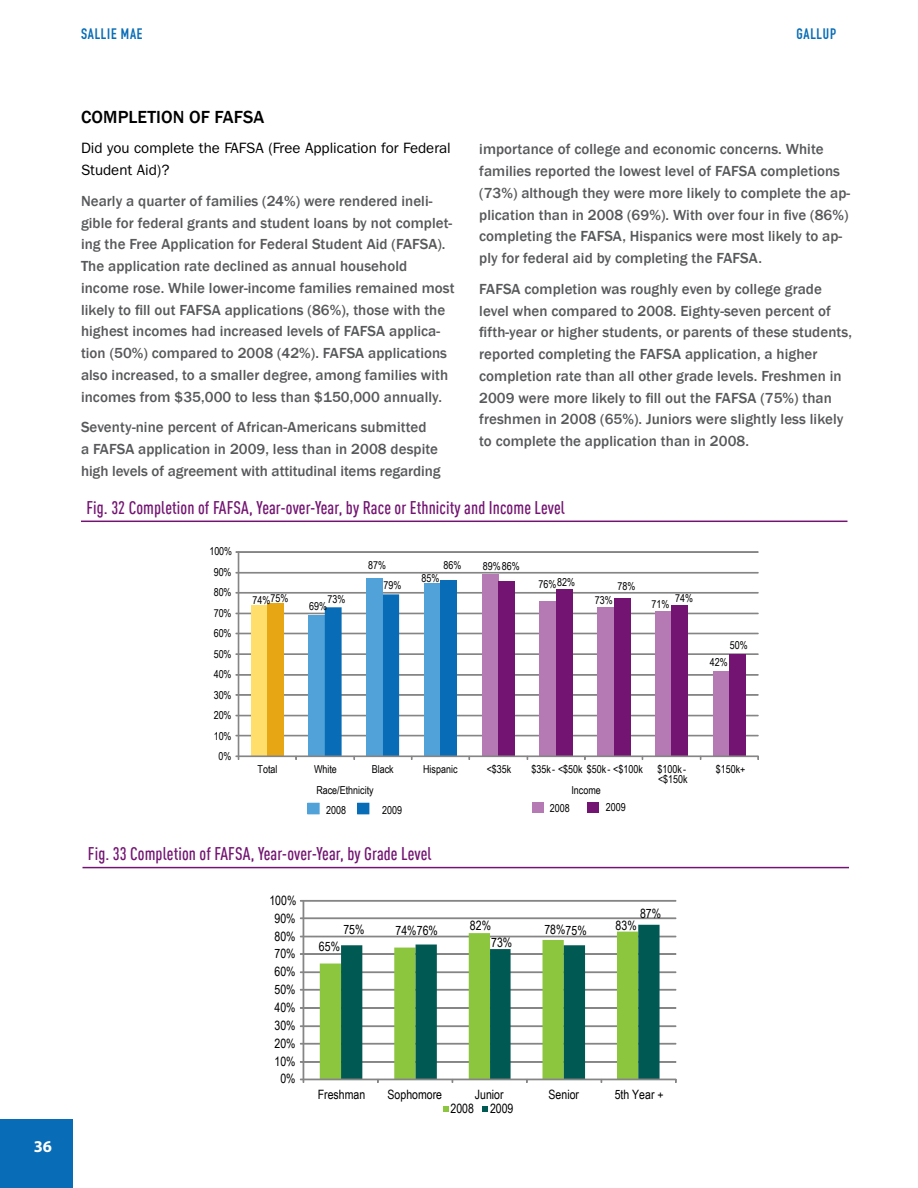
<style>
.page{position:relative;width:918px;height:1188px;background:#fff}
.page>*{position:absolute;margin:0;border:0;box-sizing:border-box;transform-origin:0 0}
.t1{font:500 18px "DIN Cond";letter-spacing:.005em;color:#731472}
.t2{font:500 18px "Franklin Gothic";letter-spacing:.005em;color:#000}
.t3{font:700 16.5px "Myriad Pro";color:#fff}
.t4{font:500 15px/21.8px "Franklin Gothic";letter-spacing:.005em;color:#58595b}
.t5{font:15px/21.8px "ITC Franklin Gothic Std";color:#000}
.t6{font:15px "DIN Engschrift Std";letter-spacing:.05em;color:#086cb6}
.t7{font:12.9px "Arial Narrow";color:#010101}
.t8{font:10.95px/9.8px "Arial Narrow";color:#010101}
</style>
<div class="page">
<div style="left:0;top:1119px;width:74px;height:69px;background:#086cb6"></div>
<hr style="left:81px;top:521px;width:767px;height:1px;background:#731472">
<div style="left:238px;top:551px;width:520px;height:2px;border:1px solid #868585"></div>
<div style="left:238px;top:572px;width:520px;height:1px;border:1px solid #868585"></div>
<div style="left:238px;top:592px;width:520px;height:1px;border:1px solid #868585"></div>
<div style="left:238px;top:613px;width:520px;height:1px;border:1px solid #868585"></div>
<div style="left:238px;top:633px;width:520px;height:1px;border:1px solid #868585"></div>
<div style="left:238px;top:654px;width:520px;height:1px;border:1px solid #868585"></div>
<div style="left:238px;top:674px;width:520px;height:2px;border:1px solid #868585"></div>
<div style="left:238px;top:694px;width:520px;height:2px;border:1px solid #868585"></div>
<div style="left:238px;top:715px;width:520px;height:1px;border:1px solid #868585"></div>
<div style="left:238px;top:735px;width:520px;height:1px;border:1px solid #868585"></div>
<div style="left:251px;top:605px;width:16px;height:152px;background:#ffde6c"></div>
<div style="left:309px;top:615px;width:16px;height:142px;background:#51a2d9"></div>
<div style="left:366px;top:578px;width:17px;height:179px;background:#51a2d9"></div>
<div style="left:424px;top:583px;width:16px;height:174px;background:#51a2d9"></div>
<div style="left:482px;top:574px;width:17px;height:183px;background:#b57ab4"></div>
<div style="left:539px;top:601px;width:17px;height:156px;background:#b57ab4"></div>
<div style="left:598px;top:607px;width:16px;height:150px;background:#b57ab4"></div>
<div style="left:655px;top:611px;width:17px;height:146px;background:#b57ab4"></div>
<div style="left:713px;top:671px;width:16px;height:86px;background:#b57ab4"></div>
<div style="left:267px;top:603px;width:17px;height:154px;background:#e7a614"></div>
<div style="left:440px;top:580px;width:17px;height:177px;background:#086cb6"></div>
<div style="left:499px;top:581px;width:16px;height:176px;background:#731472"></div>
<div style="left:556px;top:589px;width:17px;height:168px;background:#731472"></div>
<div style="left:614px;top:598px;width:17px;height:159px;background:#731472"></div>
<div style="left:672px;top:605px;width:16px;height:152px;background:#731472"></div>
<div style="left:729px;top:655px;width:17px;height:102px;background:#731472"></div>
<div style="left:238px;top:552px;width:1px;height:205px;border:1px solid #868585"></div>
<div style="left:238px;top:756px;width:520px;height:1px;border:1px solid #868585"></div>
<svg style="left:325px;top:594px;width:74px;height:166px"></svg>
<div style="left:533px;top:802px;width:11px;height:11px;background:#b57ab4"></div>
<div style="left:587px;top:802px;width:12px;height:11px;background:#731472"></div>
<svg style="left:307px;top:803px;width:13px;height:11px"></svg>
<svg style="left:357px;top:803px;width:12px;height:11px"></svg>
<div style="left:303px;top:900px;width:373px;height:2px;border:1px solid #868585"></div>
<div style="left:303px;top:918px;width:373px;height:1px;border:1px solid #868585"></div>
<div style="left:303px;top:936px;width:373px;height:1px;border:1px solid #868585"></div>
<div style="left:303px;top:953px;width:373px;height:2px;border:1px solid #868585"></div>
<div style="left:303px;top:972px;width:373px;height:1px;border:1px solid #868585"></div>
<div style="left:303px;top:989px;width:373px;height:2px;border:1px solid #868585"></div>
<div style="left:303px;top:1007px;width:373px;height:2px;border:1px solid #868585"></div>
<div style="left:303px;top:1025px;width:373px;height:2px;border:1px solid #868585"></div>
<div style="left:303px;top:1043px;width:373px;height:1px;border:1px solid #868585"></div>
<div style="left:303px;top:1061px;width:373px;height:2px;border:1px solid #868585"></div>
<svg style="left:320px;top:935px;width:21px;height:144px;fill:#8cc63f"></svg>
<svg style="left:341px;top:925px;width:319px;height:154px"></svg>
<div style="left:303px;top:900px;width:1px;height:180px;border:1px solid #868585"></div>
<div style="left:303px;top:1079px;width:373px;height:1px;border:1px solid #868585"></div>
<svg style="left:300px;top:1079px;width:4px;height:4px"></svg>
<svg style="left:443px;top:1106px;width:5px;height:6px"></svg>
<svg style="left:482px;top:1106px;width:6px;height:6px"></svg>
<hr style="left:82px;top:867px;width:767px;height:1px;background:#731472">
<p class="t3" style="left:34px;top:1136px;width:19px">36</p>
<p class="t6" style="left:81px;top:25px;width:63px">SALLIE MAE</p>
<p class="t6" style="left:796px;top:25px;width:34px">GALLUP</p>
<p class="t2" style="left:81px;top:105px;width:22px">Completion</p>
<p class="t2" style="left:189px;top:105px;width:77px">of FAFSA</p>
<p class="t5" style="left:81px;top:137px;width:371px">Did you complete the FAFSA (Free Application for Federal<br>Student Aid)?</p>
<p class="t4" style="left:81px;top:190px;width:375px">Nearly a quarter of families (24%) were rendered ineli&shy;gible for federal grants and student loans by not complet&shy;ing the Free Application for Federal Student Aid (FAFSA).<br>The application rate declined as annual household income rose. While lower-income families remained most likely to fill out FAFSA applications (86%), those with the highest incomes had increased levels of FAFSA applica&shy;tion (50%) compared to 2008 (42%). FAFSA applications also increased, to a smaller degree, among families with incomes from $35,000 to less than $150,000 annually.</p>
<p class="t4" style="left:81px;top:417px;width:361px">Seventy-nine percent of African-Americans submitted<br>a FAFSA application in 2009, less than in 2008 despite high levels of agreement with attitudinal items regarding</p>
<p class="t4" style="left:479px;top:139px;width:373px">importance of college and economic concerns. White families reported the lowest level of FAFSA completions (73%) although they were more likely to complete the ap&shy;plication than in 2008 (69%). With over four in five (86%) completing the FAFSA, Hispanics were most likely to ap&shy;ply for federal aid by completing the FAFSA.</p>
<p class="t4" style="left:479px;top:278px;width:374px">FAFSA completion was roughly even by college grade level when compared to 2008. Eighty-seven percent of fifth-year or higher students, or parents of these students, reported completing the FAFSA application, a higher completion rate than all other grade levels. Freshmen in 2009 were more likely to fill out the FAFSA (75%) than freshmen in 2008 (65%). Juniors were slightly less likely to complete the application than in 2008.</p>
<p class="t1" style="left:86px;top:497px;width:480px">Fig. 32 Completion of FAFSA, Year-over-Year, by Race or Ethnicity and Income Level</p>
<p class="t8" style="left:209px;top:546px;width:24px">100%</p>
<p class="t8" style="left:214px;top:567px;width:19px">90%</p>
<p class="t8" style="left:214px;top:587px;width:19px">80%</p>
<p class="t8" style="left:214px;top:608px;width:19px">70%</p>
<p class="t8" style="left:214px;top:628px;width:19px">60%</p>
<p class="t8" style="left:214px;top:649px;width:19px">50%</p>
<p class="t8" style="left:214px;top:669px;width:19px">40%</p>
<p class="t8" style="left:214px;top:690px;width:19px">30%</p>
<p class="t8" style="left:214px;top:710px;width:19px">20%</p>
<p class="t8" style="left:214px;top:730px;width:19px">10%</p>
<p class="t8" style="left:219px;top:751px;width:14px">0%</p>
<p class="t8" style="left:368px;top:560px;width:19px">87%</p>
<p class="t8" style="left:444px;top:560px;width:19px">86%</p>
<p class="t8" style="left:483px;top:561px;width:39px">89%86%</p>
<p class="t8" style="left:383px;top:580px;width:19px">79%</p>
<p class="t8" style="left:422px;top:573px;width:19px">85%</p>
<p class="t8" style="left:557px;top:577px;width:19px">82%</p>
<p class="t8" style="left:617px;top:581px;width:19px">78%</p>
<p class="t8" style="left:538px;top:579px;width:19px">76%</p>
<p class="t8" style="left:271px;top:593px;width:19px">75%</p>
<p class="t8" style="left:327px;top:594px;width:19px">73%</p>
<p class="t8" style="left:253px;top:594px;width:19px">74%</p>
<p class="t8" style="left:309px;top:601px;width:19px">69%</p>
<p class="t8" style="left:675px;top:593px;width:19px">74%</p>
<p class="t8" style="left:595px;top:595px;width:19px">73%</p>
<p class="t8" style="left:651px;top:599px;width:19px">71%</p>
<p class="t8" style="left:730px;top:640px;width:19px">50%</p>
<p class="t8" style="left:710px;top:656px;width:19px">42%</p>
<p class="t8" style="left:258px;top:764px;width:21px">Total</p>
<p class="t8" style="left:314px;top:764px;width:24px">White</p>
<p class="t8" style="left:372px;top:764px;width:23px">Black</p>
<p class="t8" style="left:423px;top:764px;width:36px">Hispanic</p>
<p class="t8" style="left:487px;top:764px;width:26px">&lt;$35k</p>
<p class="t8" style="left:532px;top:764px;width:113px">$35k - &lt;$50k $50k - &lt;$100k</p>
<p class="t8" style="left:657px;top:764px;width:32px">$100k - &lt;$150k</p>
<p class="t8" style="left:716px;top:764px;width:31px">$150k+</p>
<p class="t8" style="left:316px;top:785px;width:59px">Race/Ethnicity</p>
<p class="t8" style="left:571px;top:785px;width:31px">Income</p>
<p class="t8" style="left:550px;top:802px;width:21px">2008</p>
<p class="t8" style="left:606px;top:802px;width:21px">2009</p>
<p class="t8" style="left:326px;top:805px;width:21px">2008</p>
<p class="t8" style="left:382px;top:805px;width:21px">2009</p>
<p class="t1" style="left:88px;top:843px;width:345px">Fig. 33 Completion of FAFSA, Year-over-Year, by Grade Level</p>
<p class="t7" style="left:269px;top:891px;width:28px">100%</p>
<p class="t7" style="left:274px;top:909px;width:23px">90%</p>
<p class="t7" style="left:274px;top:927px;width:23px">80%</p>
<p class="t7" style="left:274px;top:944px;width:23px">70%</p>
<p class="t7" style="left:274px;top:962px;width:23px">60%</p>
<p class="t7" style="left:274px;top:980px;width:23px">50%</p>
<p class="t7" style="left:274px;top:998px;width:23px">40%</p>
<p class="t7" style="left:274px;top:1016px;width:23px">30%</p>
<p class="t7" style="left:274px;top:1034px;width:23px">20%</p>
<p class="t7" style="left:274px;top:1052px;width:23px">10%</p>
<p class="t7" style="left:280px;top:1069px;width:17px">0%</p>
<p class="t7" style="left:640px;top:904px;width:23px">87%</p>
<p class="t7" style="left:343px;top:920px;width:23px">75%</p>
<p class="t7" style="left:396px;top:921px;width:44px">74%76%</p>
<p class="t7" style="left:470px;top:916px;width:23px">82%</p>
<p class="t7" style="left:544px;top:920px;width:44px">78%75%</p>
<p class="t7" style="left:616px;top:915px;width:23px">83%</p>
<p class="t7" style="left:491px;top:933px;width:23px">73%</p>
<p class="t7" style="left:319px;top:937px;width:23px">65%</p>
<p class="t7" style="left:318px;top:1085px;width:49px">Freshman</p>
<p class="t7" style="left:388px;top:1085px;width:56px">Sophomore</p>
<p class="t7" style="left:475px;top:1085px;width:30px">Junior</p>
<p class="t7" style="left:549px;top:1085px;width:32px">Senior</p>
<p class="t7" style="left:615px;top:1085px;width:51px">5th Year +</p>
<p class="t7" style="left:451px;top:1099px;width:64px">2008 2009</p>
</div>
